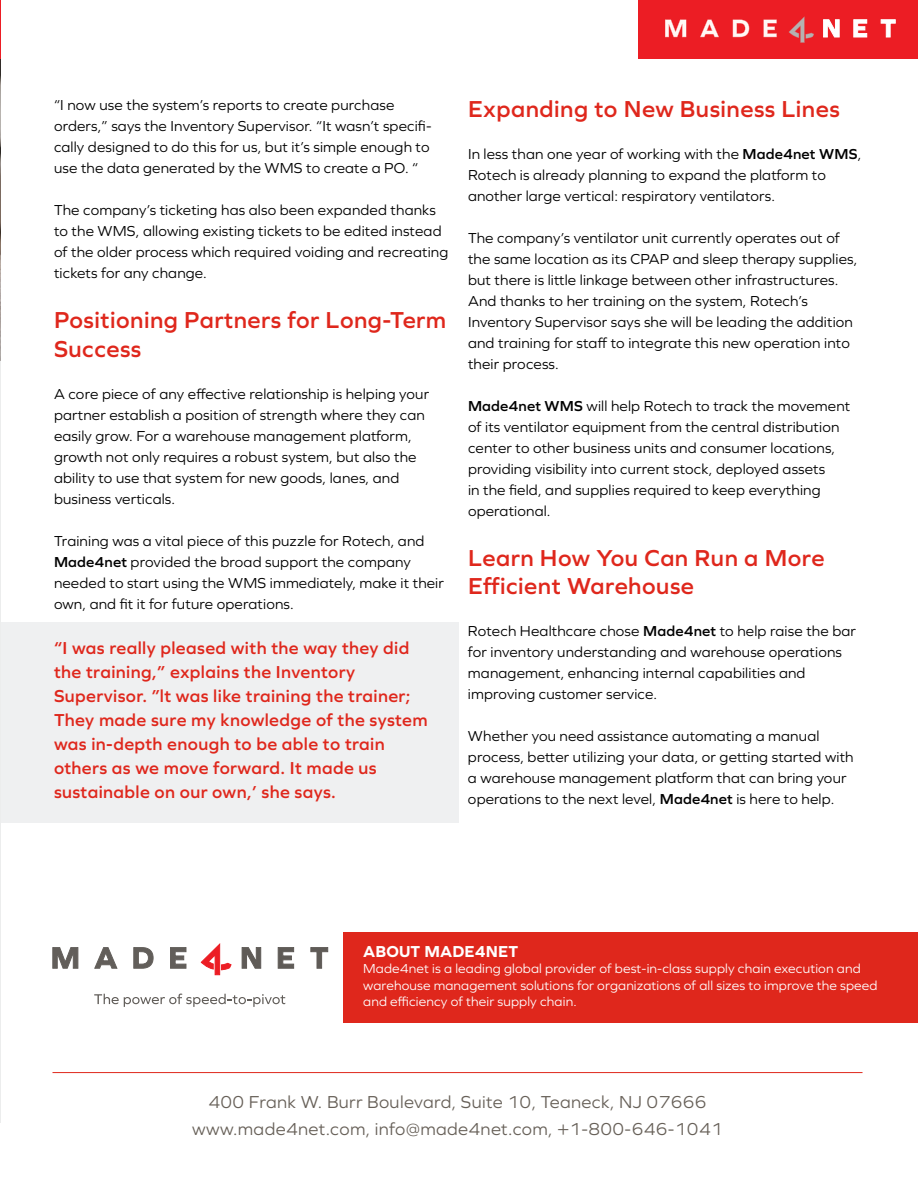
<style>
.page{position:relative;width:918px;height:1188px;background:#fff}
.page>*{position:absolute;margin:0;border:0;box-sizing:border-box;transform-origin:0 0}
.t1{font:600 24px/28.8px "Graphie";letter-spacing:.02em;color:#df271c}
.t2{font:600 18px/24px "Graphie";letter-spacing:.02em;color:#df271c}
.t3{font:18px/27px "Graphie";letter-spacing:.02em;color:#676058;text-align:center}
.t4{font:700 16.5px "Graphie";letter-spacing:.01em;color:#fff}
.t5{font:15px/21px "Graphie";letter-spacing:.01em;color:#000}
.t6{font:13.5px/16.5px "Graphie";letter-spacing:.01em;color:#fff}
.s1{font-weight:600}
</style>
<div class="page">
<div style="left:0;top:622px;width:459px;height:201px;background:#eff0f1"></div>
<hr style="left:0;top:199px;width:1px;height:924px;background:#eceded">
<img style="left:0;top:58px;width:1px;height:303px">
<hr style="left:0;top:0;width:1px;height:58px;background:#ec1d24">
<div style="left:639px;top:0;width:279px;height:58px;background:#ec1d24"></div>
<svg style="left:823px;top:19px;width:16px;height:18px"></svg>
<svg style="left:854px;top:19px;width:13px;height:18px"></svg>
<svg style="left:881px;top:19px;width:15px;height:18px"></svg>
<svg style="left:665px;top:20px;width:21px;height:17px"></svg>
<svg style="left:700px;top:20px;width:19px;height:17px"></svg>
<svg style="left:733px;top:20px;width:16px;height:17px"></svg>
<svg style="left:764px;top:20px;width:13px;height:17px"></svg>
<svg style="left:789px;top:16px;width:25px;height:27px"></svg>
<svg style="left:242px;top:947px;width:19px;height:22px"></svg>
<svg style="left:278px;top:947px;width:16px;height:22px"></svg>
<svg style="left:310px;top:947px;width:18px;height:22px"></svg>
<svg style="left:53px;top:947px;width:25px;height:21px"></svg>
<svg style="left:95px;top:947px;width:22px;height:21px"></svg>
<svg style="left:134px;top:947px;width:19px;height:21px"></svg>
<svg style="left:170px;top:947px;width:16px;height:21px"></svg>
<svg style="left:201px;top:943px;width:31px;height:32px"></svg>
<svg style="left:94px;top:994px;width:191px;height:13px"></svg>
<hr style="left:52px;top:1072px;width:811px;height:1px;background:#df271c">
<div style="left:344px;top:932px;width:574px;height:90px;background:#df271c"></div>
<p class="t5" style="left:54px;top:94px;width:379px">“I now use the system’s reports to create purchase orders,” says the Inventory Supervisor. “It wasn’t specifi&shy;cally designed to do this for us, but it’s simple enough to use the data generated by the WMS to create a PO. “</p>
<p class="t5" style="left:54px;top:199px;width:396px">The company’s ticketing has also been expanded thanks to the WMS, allowing existing tickets to be edited instead of the older process which required voiding and recreating tickets for any change.</p>
<h1 class="t1" style="left:54px;top:305px;width:394px">Positioning Partners for Long-Term<br>Success</h1>
<p class="t5" style="left:54px;top:383px;width:377px">A core piece of any effective relationship is helping your partner establish a position of strength where they can easily grow. For a warehouse management platform, growth not only requires a robust system, but also the ability to use that system for new goods, lanes, and business verticals.</p>
<p class="t5" style="left:54px;top:530px;width:391px">Training was a vital piece of this puzzle for Rotech, and <span class="s1">Made4net</span> provided the broad support the company needed to start using the WMS immediately, make it their own, and fit it for future operations.</p>
<p class="t2" style="left:54px;top:635px;width:375px">“I was really pleased with the way they did the training,” explains the Inventory Supervisor. ”lt was like training the trainer; They made sure my knowledge of the system was in-depth enough to be able to train others as we move forward. It made us sustainable on our own,’ she says.</p>
<h1 class="t1" style="left:468px;top:94px;width:373px">Expanding to New Business Lines</h1>
<p class="t5" style="left:468px;top:143px;width:395px">In less than one year of working with the <span class="s1">Made4net WMS</span>,<br>Rotech is already planning to expand the platform to another large vertical: respiratory ventilators.</p>
<p class="t5" style="left:468px;top:227px;width:391px">The company’s ventilator unit currently operates out of the same location as its CPAP and sleep therapy supplies, but there is little linkage between other infrastructures.<br>And thanks to her training on the system, Rotech’s Inventory Supervisor says she will be leading the addition and training for staff to integrate this new operation into their process.</p>
<p class="t5" style="left:468px;top:395px;width:384px"><span class="s1">Made4net WMS</span> will help Rotech to track the movement of its ventilator equipment from the central distribution center to other business units and consumer locations, providing visibility into current stock, deployed assets<br>in the field, and supplies required to keep everything operational.</p>
<h1 class="t1" style="left:468px;top:543px;width:358px">Learn How You Can Run a More<br>Efficient Warehouse</h1>
<p class="t5" style="left:468px;top:621px;width:390px">Rotech Healthcare chose <span class="s1">Made4net</span> to help raise the bar for inventory understanding and warehouse operations management, enhancing internal capabilities and improving customer service.</p>
<p class="t5" style="left:468px;top:726px;width:387px">Whether you need assistance automating a manual process, better utilizing your data, or getting started with a warehouse management platform that can bring your operations to the next level, <span class="s1">Made4net</span> is here to help.</p>
<p class="t4" style="left:363px;top:942px;width:157px">ABOUT MADE4NET</p>
<p class="t6" style="left:363px;top:960px;width:516px">Made4net is a leading global provider of best-in-class supply chain execution and warehouse management solutions for organizations of all sizes to improve the speed and efficiency of their supply chain.</p>
<p class="t3" style="left:192px;top:1088px;width:532px">400 Frank W. Burr Boulevard, Suite 10, Teaneck, NJ 07666 www.made4net.com, info@made4net.com, +1-800-646-1041</p>
</div>
